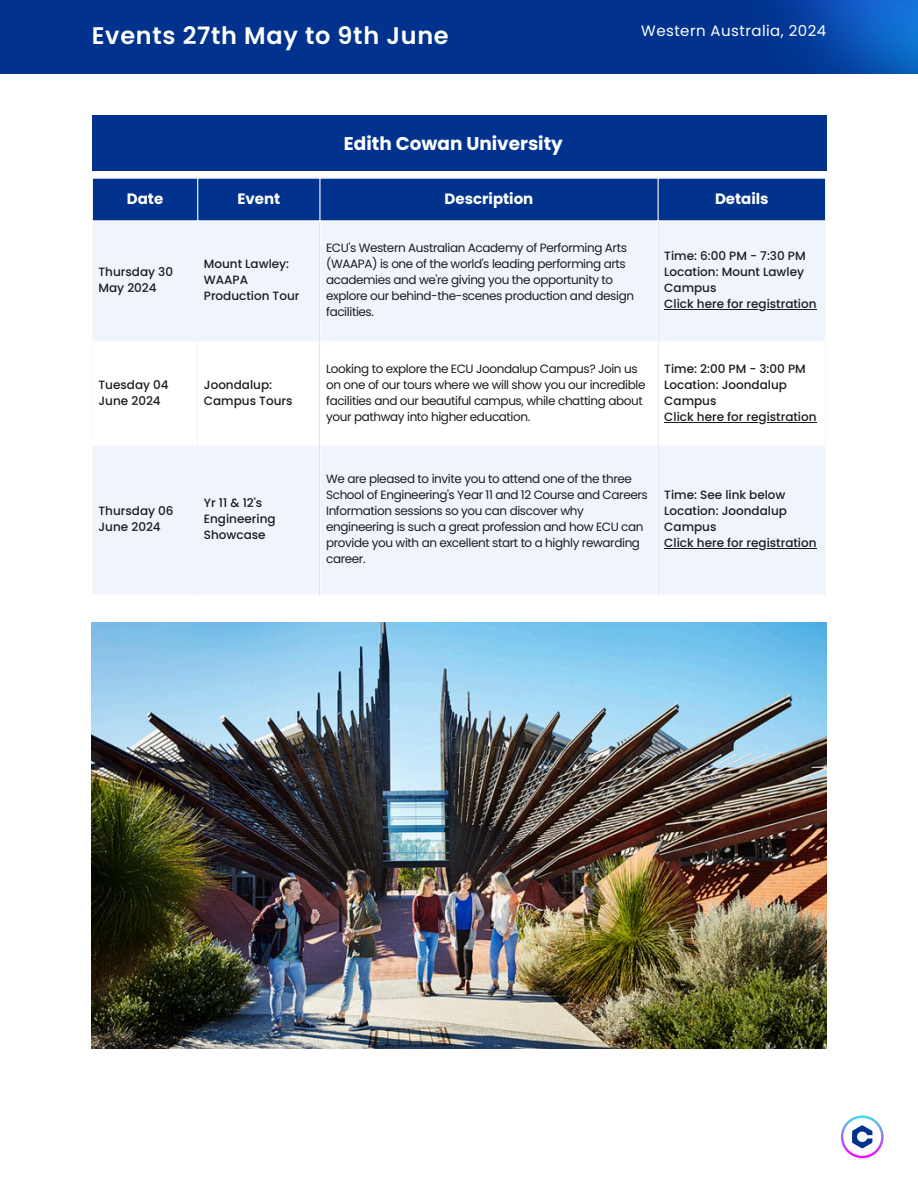
<style>
.page{position:relative;width:918px;height:1188px;background:#fff}
.page>*{position:absolute;margin:0;border:0;box-sizing:border-box;transform-origin:0 0}
.t1{font:600 24px "Poppins";letter-spacing:.03em;color:#fff}
.t2{font:700 18.45px "Poppins";color:#fff}
.t3{font:700 15px "Poppins";color:#fff}
.t4{font:15px "Poppins";letter-spacing:.03em;color:#fff}
.t5{font:12px/16px "Poppins";letter-spacing:-.03em;color:#1b1c1e}
.t6{font:500 12px/16px "Poppins";color:#1b1c1e}
</style>
<div class="page">
<svg style="left:841px;top:1115px;width:43px;height:43px"></svg>
<div style="left:0;top:0;width:918px;height:73px;background:#01338e"></div>
<img style="left:782px;top:0;width:136px;height:73px">
<div style="left:93px;top:179px;width:732px;height:41px;background:#01338e"></div>
<svg style="left:93px;top:222px;width:732px;height:372px;fill:#f0f4fc"></svg>
<hr style="left:664px;top:309px;width:153px;height:1px;background:#1b1c1e">
<hr style="left:664px;top:422px;width:153px;height:1px;background:#1b1c1e">
<hr style="left:664px;top:548px;width:153px;height:1px;background:#1b1c1e">
<hr style="left:197px;top:179px;width:1px;height:415px;background:#fff">
<hr style="left:319px;top:179px;width:2px;height:415px;background:#fff">
<hr style="left:658px;top:179px;width:1px;height:415px;background:#fff">
<div style="left:92px;top:115px;width:734px;height:56px;background:#01338e"></div>
<img style="left:92px;top:622px;width:734px;height:426px">
<p class="t1" style="left:92px;top:19px;width:358px">Events 27th May to 9th June</p>
<p class="t2" style="left:344px;top:130px;width:220px">Edith Cowan University</p>
<p class="t4" style="left:641px;top:20px;width:186px">Western Australia, 2024</p>
<h1 class="t3" style="left:127px;top:189px;width:38px">Date</h1>
<h2 class="t3" style="left:237px;top:189px;width:44px">Event</h2>
<p class="t3" style="left:445px;top:189px;width:90px">Description</p>
<p class="t3" style="left:715px;top:189px;width:55px">Details</p>
<p class="t6" style="left:99px;top:264px;width:76px">Thursday 30</p>
<p class="t6" style="left:99px;top:280px;width:60px">May 2024</p>
<p class="t6" style="left:99px;top:376px;width:72px">Tuesday 04</p>
<p class="t6" style="left:99px;top:392px;width:64px">June 2024</p>
<p class="t6" style="left:99px;top:502px;width:77px">Thursday 06</p>
<p class="t6" style="left:99px;top:518px;width:64px">June 2024</p>
<p class="t6" style="left:204px;top:256px;width:97px">Mount Lawley:<br>WAAPA<br>Production Tour</p>
<p class="t6" style="left:204px;top:376px;width:90px">Joondalup:<br>Campus Tours</p>
<p class="t6" style="left:204px;top:494px;width:73px">Yr 11 &amp; 12's<br>Engineering<br>Showcase</p>
<p class="t5" style="left:326px;top:240px;width:310px">ECU's Western Australian Academy of Performing Arts (WAAPA) is one of the world's leading performing arts academies and we're giving you the opportunity to explore our behind-the-scenes production and design facilities.</p>
<p class="t6" style="left:664px;top:248px;width:143px">Time: 6:00 PM - 7:30 PM</p>
<p class="t6" style="left:664px;top:264px;width:141px">Location: Mount Lawley<br>Campus</p>
<p class="t6" style="left:664px;top:296px;width:154px">Click here for registration</p>
<p class="t5" style="left:326px;top:360px;width:321px">Looking to explore the ECU Joondalup Campus? Join us on one of our tours where we will show you our incredible facilities and our beautiful campus, while chatting about your pathway into higher education.</p>
<p class="t6" style="left:664px;top:360px;width:143px">Time: 2:00 PM - 3:00 PM</p>
<p class="t6" style="left:664px;top:376px;width:124px">Location: Joondalup<br>Campus</p>
<p class="t6" style="left:664px;top:408px;width:154px">Click here for registration</p>
<p class="t5" style="left:326px;top:470px;width:323px">We are pleased to invite you to attend one of the three School of Engineering's Year 11 and 12 Course and Careers Information sessions so you can discover why engineering is such a great profession and how ECU can provide you with an excellent start to a highly rewarding career.</p>
<p class="t6" style="left:664px;top:486px;width:123px">Time: See link below</p>
<p class="t6" style="left:664px;top:502px;width:124px">Location: Joondalup<br>Campus</p>
<p class="t6" style="left:664px;top:534px;width:154px">Click here for registration</p>
</div>
